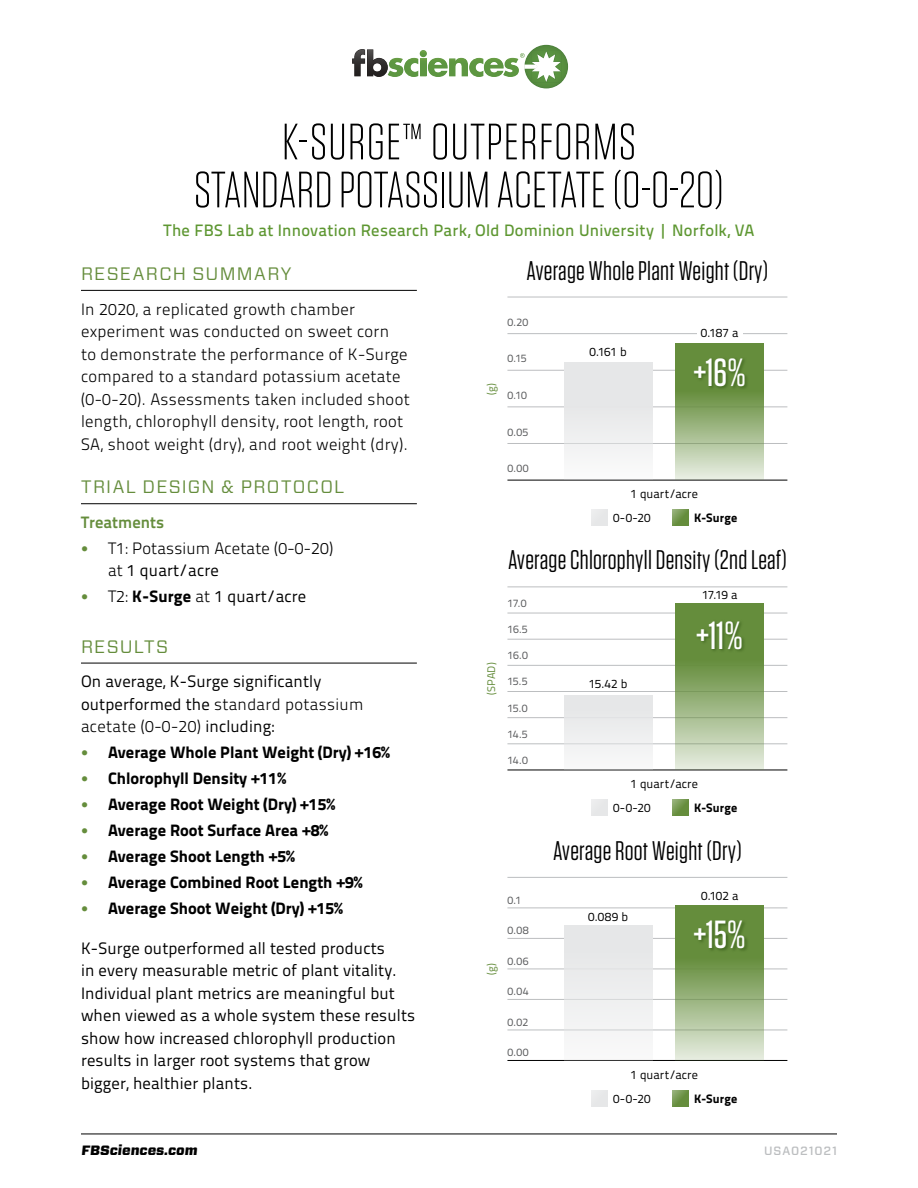
<style>
.page{position:relative;width:918px;height:1188px;background:#fff}
.page>*{position:absolute;margin:0;border:0;box-sizing:border-box;transform-origin:0 0}
.t1{font:300 51px/48px "Tungsten";color:#000;text-align:center}
.t2{font:500 39.15px "Tungsten";color:#fff}
.t3{font:26.85px "Tungsten";letter-spacing:.01em;color:#000}
.t4{font:18px "Vitesse Sans";letter-spacing:.07em;color:#658d3c}
.t5{font:16.5px/22.5px "Titillium Text 22 L";letter-spacing:.01em;color:#000}
.t6{font:300 16.5px/22.5px "Titillium Text 22 L";letter-spacing:.02em;color:#000}
.t7{font:800 16.5px "Titillium Text 22 L";color:#000}
.t8{font:500 16.5px "Titillium Text 22 L";letter-spacing:.015em;color:#5e9732}
.t9{font:700 16.5px "Titillium Text 22 L";letter-spacing:.005em;color:#658d3c}
.t10{font:900 13.5px "Vitesse Sans";color:#000}
.t11{font:12.3px "Titillium Text 22 L";letter-spacing:.01em;color:#000}
.t12{font:800 12.3px "Titillium Text 22 L";letter-spacing:.01em;color:#000}
.t13{font:500 12px "Vitesse Sans";letter-spacing:.075em;color:#bcbec0}
.t14{font:10.95px "Titillium Text 22 L";letter-spacing:-.015em;color:#58595b}
.t15{font:10.95px "Titillium Text 22 L";color:#658d3c}
.s1{font-family:"Helvetica";font-size:14.25px;color:#658d3c}
.s2{font-weight:400}
.s3{font-family:"Helvetica";font-weight:300;font-size:14.25px;color:#658d3c}
.s4{font-weight:300}
.s5{font-weight:800}
</style>
<div class="page">
<hr style="left:81px;top:1134px;width:756px;height:1px;background:#000">
<hr style="left:81px;top:290px;width:336px;height:1px;background:#000">
<hr style="left:81px;top:503px;width:336px;height:1px;background:#000">
<svg style="left:352px;top:45px;width:216px;height:43px"></svg>
<hr style="left:507px;top:744px;width:280px;height:1px;background:#bcbec0">
<hr style="left:507px;top:717px;width:280px;height:1px;background:#bcbec0">
<hr style="left:507px;top:639px;width:280px;height:1px;background:#bcbec0">
<hr style="left:507px;top:613px;width:280px;height:1px;background:#bcbec0">
<hr style="left:507px;top:691px;width:280px;height:1px;background:#bcbec0">
<hr style="left:507px;top:665px;width:280px;height:1px;background:#bcbec0">
<hr style="left:507px;top:587px;width:280px;height:1px;background:#bcbec0">
<hr style="left:507px;top:770px;width:280px;height:1px;background:#000">
<div style="left:564px;top:695px;width:88px;height:75px;background:#ededee"></div>
<svg style="left:676px;top:603px;width:88px;height:167px;background:#94af78"></svg>
<div style="left:696px;top:620px;width:50px;height:33px;background:#658d3c;opacity:.6"></div>
<div style="left:591px;top:800px;width:16px;height:16px;background:#e6e7e8"></div>
<svg style="left:672px;top:800px;width:16px;height:16px"></svg>
<hr style="left:507px;top:1030px;width:280px;height:1px;background:#bcbec0">
<hr style="left:507px;top:999px;width:280px;height:1px;background:#bcbec0">
<hr style="left:507px;top:908px;width:280px;height:1px;background:#bcbec0">
<hr style="left:507px;top:969px;width:280px;height:1px;background:#bcbec0">
<hr style="left:507px;top:938px;width:280px;height:1px;background:#bcbec0">
<hr style="left:507px;top:877px;width:280px;height:1px;background:#bcbec0">
<hr style="left:507px;top:1060px;width:280px;height:1px;background:#000">
<div style="left:564px;top:925px;width:88px;height:135px;background:#ededee"></div>
<svg style="left:676px;top:905px;width:88px;height:155px;background:#96b17a"></svg>
<div style="left:693px;top:919px;width:56px;height:34px;background:#658d3c;opacity:.6"></div>
<div style="left:591px;top:1090px;width:16px;height:17px;background:#e6e7e8"></div>
<svg style="left:672px;top:1090px;width:16px;height:17px"></svg>
<hr style="left:507px;top:443px;width:280px;height:1px;background:#bcbec0">
<hr style="left:507px;top:407px;width:280px;height:1px;background:#bcbec0">
<hr style="left:507px;top:370px;width:280px;height:1px;background:#bcbec0">
<hr style="left:507px;top:333px;width:280px;height:1px;background:#bcbec0">
<hr style="left:507px;top:297px;width:280px;height:1px;background:#bcbec0">
<hr style="left:507px;top:480px;width:280px;height:1px;background:#000">
<div style="left:564px;top:362px;width:88px;height:118px;background:#e6e7e8"></div>
<svg style="left:676px;top:343px;width:88px;height:137px;background:#97b27c"></svg>
<div style="left:697px;top:328px;width:45px;height:9px;background:#fff"></div>
<div style="left:692px;top:357px;width:57px;height:33px;background:#658d3c;opacity:.6"></div>
<div style="left:591px;top:510px;width:16px;height:15px;background:#e6e7e8"></div>
<svg style="left:672px;top:510px;width:16px;height:15px"></svg>
<hr style="left:81px;top:663px;width:336px;height:1px;background:#000">
<h1 class="t1" style="left:194px;top:119px;width:532px">K-SURGE™ OUTPERFORMS<br>STANDARD POTASSIUM ACETATE (0-0-20)</h1>
<p class="t8" style="left:163px;top:218px;width:593px">The FBS Lab at Innovation Research Park, Old Dominion University | Norfolk, VA</p>
<p class="t4" style="left:81px;top:262px;width:212px">RESEARCH SUMMARY</p>
<p class="t6" style="left:81px;top:297px;width:330px">In 2020, a replicated growth chamber experiment was conducted on sweet corn<br>to demonstrate the performance of K-Surge compared to a standard potassium acetate (0-0-20). Assessments taken included shoot length, chlorophyll density, root length, root SA, shoot weight (dry), and root weight (dry).</p>
<p class="t4" style="left:81px;top:475px;width:265px">TRIAL DESIGN &amp; PROTOCOL</p>
<p class="t9" style="left:81px;top:509px;width:85px">Treatments</p>
<p class="t6" style="left:108px;top:536px;width:227px;text-indent:-27px"><span class="s1">•</span> T1: Potassium Acetate (0-0-20) at <span class="s2">1 quart/acre</span></p>
<p class="t5" style="left:81px;top:585px;width:227px"><span class="s3">•</span> <span class="s4">T2:</span> <span class="s5">K-Surge</span> <span class="s4">at</span> 1 quart/acre</p>
<p class="t4" style="left:81px;top:634px;width:89px">RESULTS</p>
<p class="t5" style="left:81px;top:669px;width:284px">On average, K-Surge significantly outperformed the <span class="s4">standard potassium acetate (0-0-20)</span> including:</p>
<p class="t7" style="left:81px;top:740px;width:310px"><span class="s3">•</span> Average Whole Plant Weight (Dry) +16%</p>
<p class="t7" style="left:81px;top:766px;width:207px"><span class="s3">•</span> Chlorophyll Density +11%</p>
<p class="t7" style="left:81px;top:792px;width:256px"><span class="s3">•</span> Average Root Weight (Dry) +15%</p>
<p class="t7" style="left:81px;top:818px;width:249px"><span class="s3">•</span> Average Root Surface Area +8%</p>
<p class="t7" style="left:81px;top:844px;width:215px"><span class="s3">•</span> Average Shoot Length +5%</p>
<p class="t7" style="left:81px;top:870px;width:283px"><span class="s3">•</span> Average Combined Root Length +9%</p>
<p class="t7" style="left:81px;top:896px;width:264px"><span class="s3">•</span> Average Shoot Weight (Dry) +15%</p>
<p class="t5" style="left:81px;top:936px;width:336px">K-Surge outperformed all tested products<br>in every measurable metric of plant vitality.<br>Individual plant metrics are meaningful but when viewed as a whole system these results show how increased chlorophyll production results in larger root systems that grow bigger, healthier plants.</p>
<h3 class="t3" style="left:527px;top:256px;width:243px">Average Whole Plant Weight (Dry)</h3>
<p class="t15" style="left:483px;top:395px;width:13px;rotate:-90deg">(g)</p>
<p class="t15" style="left:483px;top:695px;width:34px;rotate:-90deg">(SPAD)</p>
<p class="t14" style="left:507px;top:314px;width:22px">0.20</p>
<p class="t14" style="left:507px;top:351px;width:21px">0.15</p>
<p class="t14" style="left:507px;top:387px;width:21px">0.10</p>
<p class="t14" style="left:507px;top:424px;width:22px">0.05</p>
<p class="t14" style="left:507px;top:460px;width:23px">0.00</p>
<p class="t11" style="left:589px;top:343px;width:39px">0.161 b</p>
<p class="t11" style="left:701px;top:324px;width:39px">0.187 a</p>
<h2 class="t2" style="left:694px;top:352px;width:54px">+16<span class="s2">%</span></h2>
<p class="t11" style="left:630px;top:485px;width:69px">1 quart/acre</p>
<p class="t11" style="left:613px;top:509px;width:39px">0-0-20</p>
<p class="t12" style="left:694px;top:508px;width:45px">K-Surge</p>
<h3 class="t3" style="left:508px;top:546px;width:280px">Average Chlorophyll Density (2nd Leaf)</h3>
<p class="t14" style="left:507px;top:595px;width:21px">17.0</p>
<p class="t14" style="left:507px;top:621px;width:22px">16.5</p>
<p class="t14" style="left:507px;top:647px;width:22px">16.0</p>
<p class="t14" style="left:507px;top:674px;width:22px">15.5</p>
<p class="t14" style="left:507px;top:700px;width:22px">15.0</p>
<p class="t14" style="left:507px;top:726px;width:22px">14.5</p>
<p class="t14" style="left:507px;top:752px;width:22px">14.0</p>
<p class="t11" style="left:589px;top:675px;width:40px">15.42 b</p>
<p class="t11" style="left:702px;top:586px;width:37px">17.19 a</p>
<h2 class="t2" style="left:697px;top:615px;width:48px">+11<span class="s2">%</span></h2>
<p class="t11" style="left:630px;top:775px;width:69px">1 quart/acre</p>
<p class="t11" style="left:613px;top:799px;width:39px">0-0-20</p>
<p class="t12" style="left:694px;top:798px;width:45px">K-Surge</p>
<h3 class="t3" style="left:553px;top:837px;width:190px">Average Root Weight (Dry)</h3>
<p class="t15" style="left:483px;top:975px;width:13px;rotate:-90deg">(g)</p>
<p class="t14" style="left:507px;top:892px;width:15px">0.1</p>
<p class="t14" style="left:507px;top:922px;width:23px">0.08</p>
<p class="t14" style="left:507px;top:953px;width:23px">0.06</p>
<p class="t14" style="left:507px;top:983px;width:23px">0.04</p>
<p class="t14" style="left:507px;top:1014px;width:22px">0.02</p>
<p class="t14" style="left:507px;top:1044px;width:23px">0.00</p>
<p class="t11" style="left:588px;top:907px;width:42px">0.089 b</p>
<p class="t11" style="left:701px;top:887px;width:39px">0.102 a</p>
<h2 class="t2" style="left:694px;top:914px;width:53px">+15<span class="s2">%</span></h2>
<p class="t11" style="left:630px;top:1065px;width:69px">1 quart/acre</p>
<p class="t11" style="left:613px;top:1089px;width:39px">0-0-20</p>
<p class="t12" style="left:694px;top:1089px;width:45px">K-Surge</p>
<p class="t10" style="left:81px;top:1141px;width:120px">FBSciences.com</p>
<p class="t13" style="left:764px;top:1142px;width:74px">USA021021</p>
</div>
